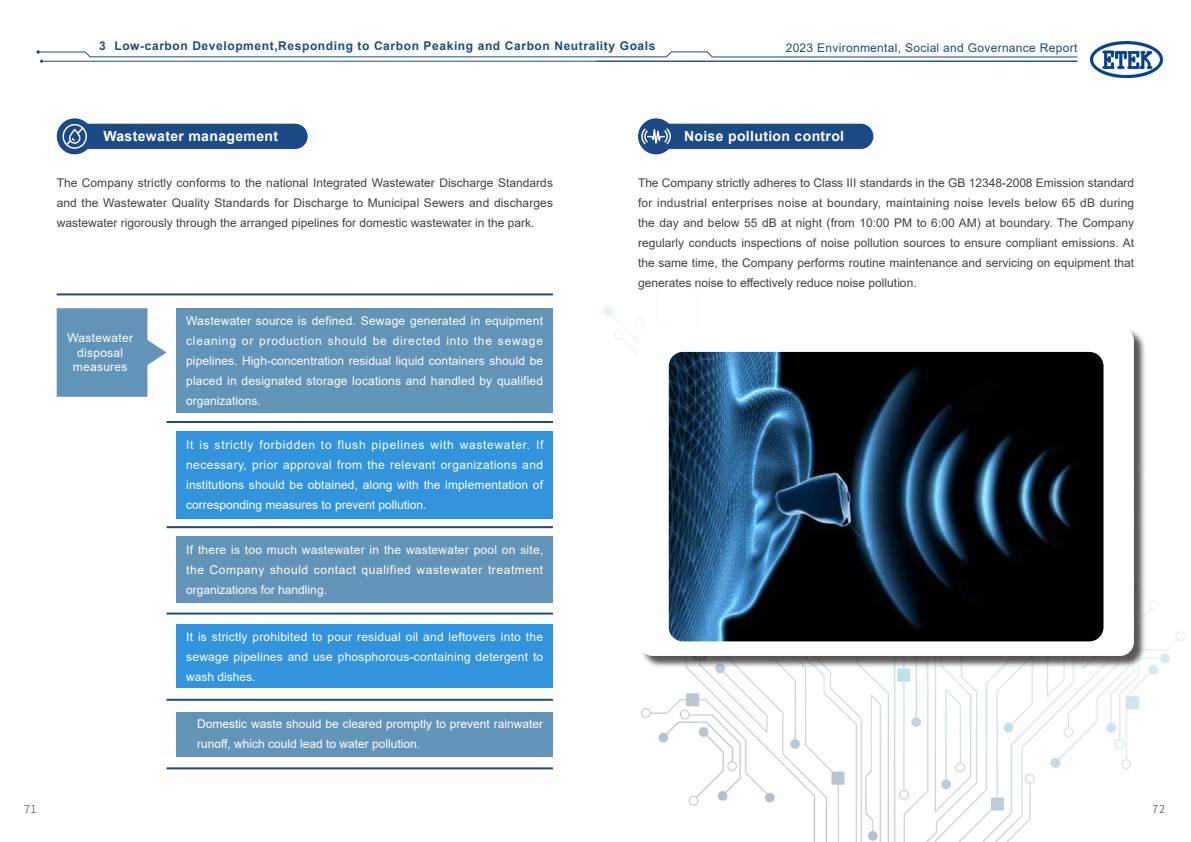
<style>
.page{position:relative;width:1191px;height:842px;background:#fff}
.page>*{position:absolute;margin:0;border:0;box-sizing:border-box;transform-origin:0 0}
.t1{font:700 14px "Arial";letter-spacing:.025em;color:#fff}
.t2{font:12px/20px "Arial";color:#fff;text-align:justify}
.t3{font:12px/20px "Arial";color:#424242;text-align:justify}
.t4{font:700 12px "Arial";letter-spacing:.05em;color:#1c4a86}
.t5{font:12px "Arial";letter-spacing:.025em;color:#1c4a86}
.t6{font:12px/14.4px "Arial";letter-spacing:.025em;color:#fff;text-align:center}
.t7{font:11px "Source Han Sans SC";color:#231f20}
</style>
<div class="page">
<img style="left:604px;top:306px;width:582px;height:536px">
<div style="left:176px;top:308px;width:377px;height:105px;background:#6294b7"></div>
<div style="left:176px;top:431px;width:377px;height:87px;background:#3294dc"></div>
<div style="left:176px;top:536px;width:377px;height:67px;background:#6294b7"></div>
<div style="left:176px;top:624px;width:377px;height:64px;background:#3294dc"></div>
<div style="left:176px;top:711px;width:377px;height:45px;background:#6294b7"></div>
<div style="left:75px;top:124px;width:233px;height:25px;background:#1c4a86;border-radius:13px"></div>
<div style="left:57px;top:118px;width:36px;height:36px;background:#1c4a86;border-radius:50%"></div>
<svg style="left:63px;top:124px;width:24px;height:25px"></svg>
<div style="left:656px;top:124px;width:217px;height:25px;background:#1c4a86;border-radius:13px"></div>
<div style="left:638px;top:118px;width:36px;height:36px;background:#1c4a86;border-radius:50%"></div>
<svg style="left:641px;top:128px;width:30px;height:16px"></svg>
<div style="left:640px;top:328px;width:506px;height:340px;background:#231f20;opacity:.75"></div>
<div style="left:638px;top:327px;width:496px;height:329px;background:#fff;border-radius:14px"></div>
<img style="left:669px;top:352px;width:434px;height:289px">
<hr style="left:57px;top:293px;width:496px;height:2px;background:#1c4a86">
<hr style="left:166px;top:421px;width:387px;height:2px;background:#1c4a86">
<hr style="left:166px;top:526px;width:387px;height:2px;background:#1c4a86">
<hr style="left:166px;top:613px;width:387px;height:2px;background:#1c4a86">
<hr style="left:166px;top:699px;width:387px;height:2px;background:#1c4a86">
<hr style="left:166px;top:767px;width:387px;height:2px;background:#1c4a86">
<svg style="left:57px;top:308px;width:109px;height:89px;background:#79a3c1"></svg>
<img style="left:1090px;top:42px;width:72px;height:36px">
<svg style="left:36px;top:50px;width:1042px;height:13px"></svg>
<p class="t4" style="left:99px;top:37px;width:558px">3 Low-carbon Development,Responding to Carbon Peaking and Carbon Neutrality Goals</p>
<p class="t5" style="left:785px;top:40px;width:293px">2023 Environmental, Social and Governance Report</p>
<p class="t1" style="left:103px;top:127px;width:176px">Wastewater management</p>
<p class="t1" style="left:684px;top:127px;width:162px">Noise pollution control</p>
<p class="t3" style="left:57px;top:172px;width:498px">The Company strictly conforms to the national Integrated Wastewater Discharge Standards and the Wastewater Quality Standards for Discharge to Municipal Sewers and discharges wastewater rigorously through the arranged pipelines for domestic wastewater in the park.</p>
<p class="t6" style="left:67px;top:331px;width:67px">Wastewater disposal measures</p>
<p class="t2" style="left:186px;top:310px;width:358px">Wastewater source is defined. Sewage generated in equipment cleaning or production should be directed into the sewage pipelines. High-concentration residual liquid containers should be placed in designated storage locations and handled by qualified organizations.</p>
<p class="t2" style="left:186px;top:435px;width:359px">It is strictly forbidden to flush pipelines with wastewater. If necessary, prior approval from the relevant organizations and institutions should be obtained, along with the implementation of corresponding measures to prevent pollution.</p>
<p class="t2" style="left:186px;top:539px;width:359px">If there is too much wastewater in the wastewater pool on site, the Company should contact qualified wastewater treatment organizations for handling.</p>
<p class="t2" style="left:186px;top:626px;width:358px">It is strictly prohibited to pour residual oil and leftovers into the sewage pipelines and use phosphorous-containing detergent to wash dishes.</p>
<p class="t2" style="left:197px;top:714px;width:348px">Domestic waste should be cleared promptly to prevent rainwater runoff, which could lead to water pollution.</p>
<p class="t3" style="left:638px;top:172px;width:498px">The Company strictly adheres to Class III standards in the GB 12348-2008 Emission standard for industrial enterprises noise at boundary, maintaining noise levels below 65 dB during the day and below 55 dB at night (from 10:00 PM to 6:00 AM) at boundary. The Company regularly conducts inspections of noise pollution sources to ensure compliant emissions. At the same time, the Company performs routine maintenance and servicing on equipment that generates noise to effectively reduce noise pollution.</p>
<p class="t7" style="left:24px;top:803px;width:14px">71</p>
<p class="t7" style="left:1152px;top:803px;width:14px">72</p>
</div>
